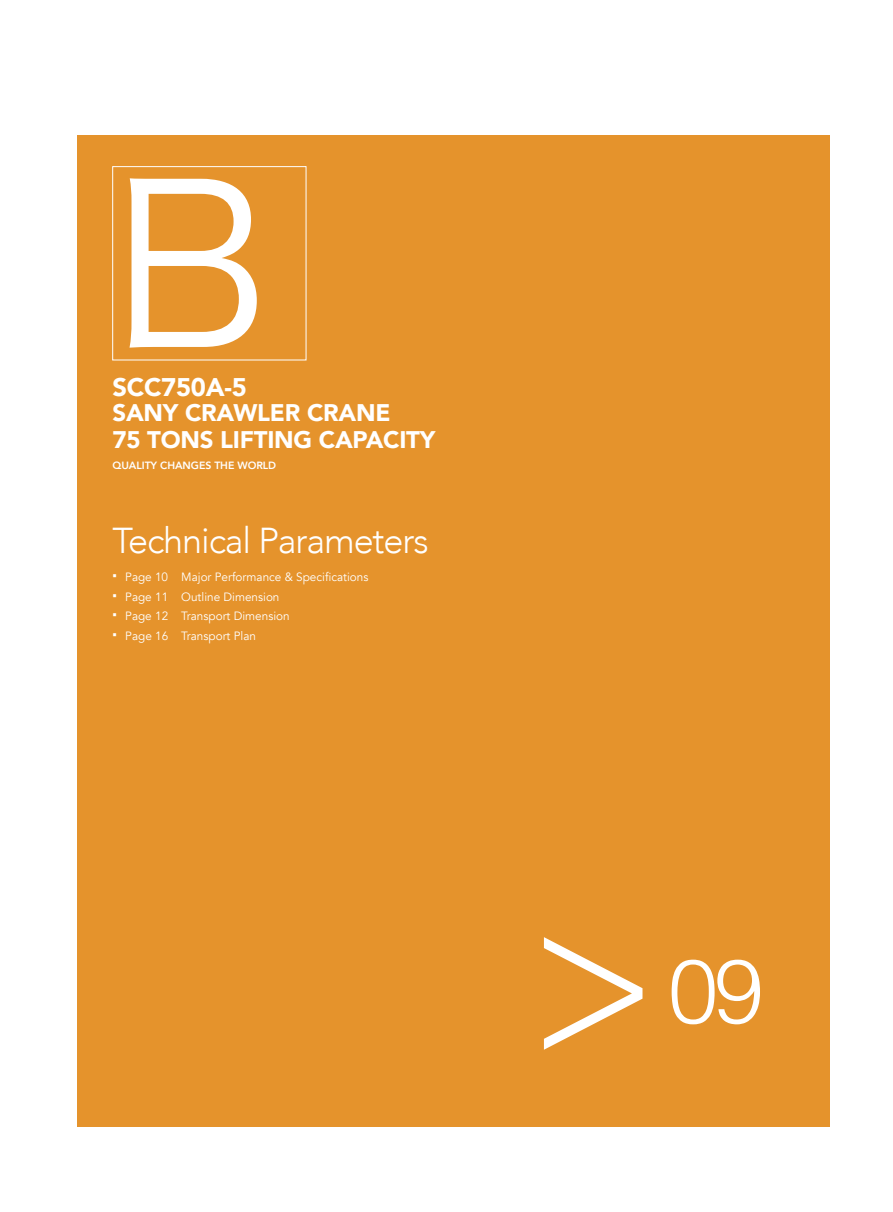
<style>
.page{position:relative;width:893px;height:1212px;background:#fff}
.page>*{position:absolute;margin:0;border:0;box-sizing:border-box;transform-origin:0 0}
.t1{font:221.25px "Hira Kaku Pro W3";color:#fff}
.t2{font:300 218.25px "Avenir";color:#fff;scale:.9 1}
.t3{font:300 90px "Helvetica";color:#fff}
.t4{font:300 36px "Avenir";letter-spacing:-.03em;color:#fff}
.t5{font:36px "FZLTKHK GBK1 0";color:#fff}
.t6{font:900 25.5px "Avenir";letter-spacing:-.01em;color:#fff}
.t7{font:900 24px/27px "Avenir";letter-spacing:-.01em;color:#fff}
.t8{font:12px "Avenir";color:#fff}
.t9{font:800 10.5px "Avenir";letter-spacing:-.005em;color:#fff}
.s1{font-family:"Microsoft Ya Hei"}
</style>
<div class="page">
<div style="left:77px;top:135px;width:752px;height:992px;background:#e5932c"></div>
<div style="left:112px;top:166px;width:194px;height:194px;border:1px solid #fff"></div>
<h1 class="t1" style="left:112px;top:68px;width:159px">B</h1>
<h3 class="t6" style="left:112px;top:365px;width:136px">SCC750A-5</h3>
<h3 class="t7" style="left:112px;top:399px;width:324px">SANY CRAWLER CRANE<br>75 TONS LIFTING CAPACITY</h3>
<p class="t9" style="left:112px;top:457px;width:165px">QUALITY CHANGES THE WORLD</p>
<h3 class="t5" style="left:262px;top:412px;width:142px">技术参数</h3>
<h3 class="t4" style="left:112px;top:520px;width:318px">Technical Parameters</h3>
<p class="t8" style="left:112px;top:570px;width:257px"><span class="s1">▪</span> Page 10 Major Performance &amp; Specifications</p>
<p class="t8" style="left:113px;top:590px;width:168px"><span class="s1">▪</span> Page 11 Outline Dimension</p>
<p class="t8" style="left:113px;top:609px;width:179px"><span class="s1">▪</span> Page 12 Transport Dimension</p>
<p class="t8" style="left:113px;top:629px;width:145px"><span class="s1">▪</span> Page 16 Transport Plan</p>
<h2 class="t2" style="left:528px;top:855px;width:147px">&gt;</h2>
<h3 class="t3" style="left:668px;top:914px;width:97px">09</h3>
</div>
